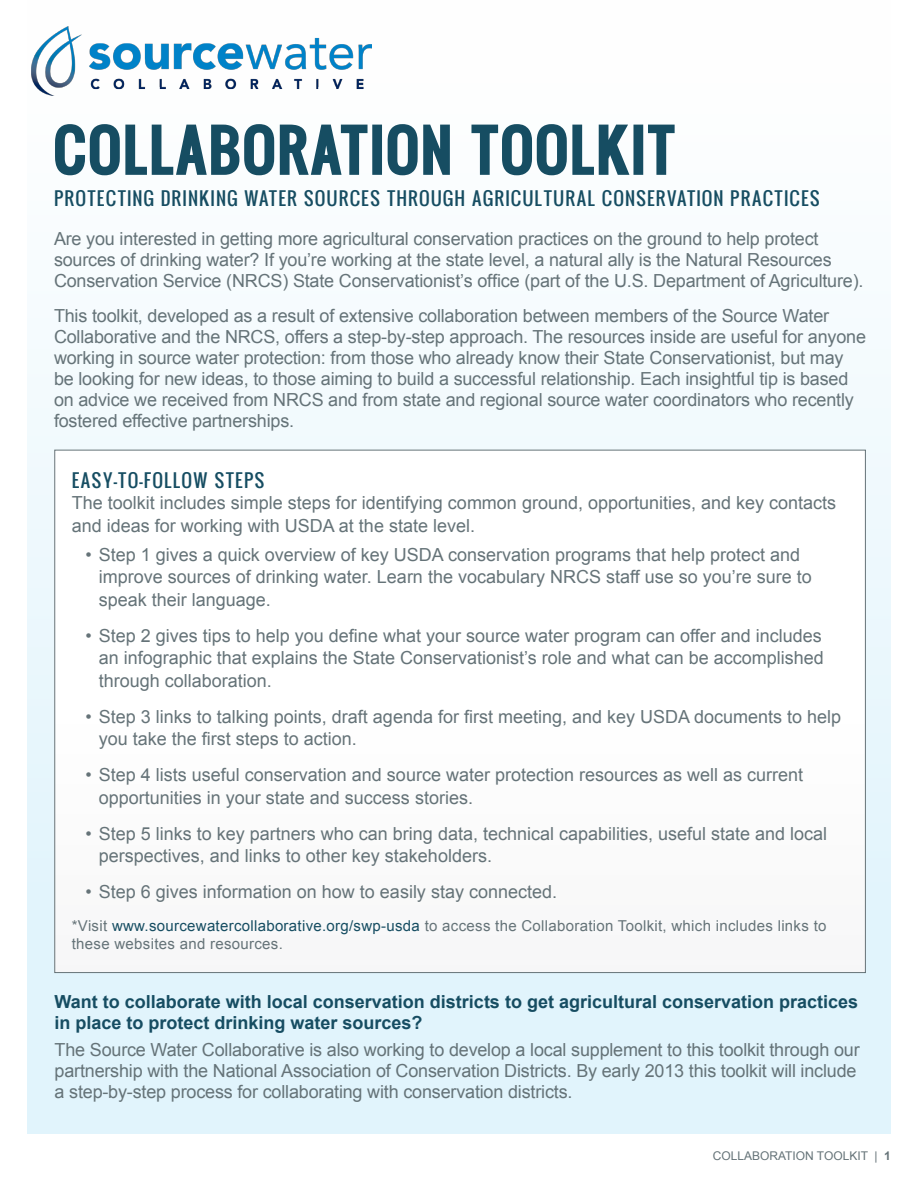
<style>
.page{position:relative;width:918px;height:1188px;background:#fff}
.page>*{position:absolute;margin:0;border:0;box-sizing:border-box;transform-origin:0 0}
.t1{font:54px "Oswald";letter-spacing:.05em;color:#164d62}
.t2{font:18px/21px "Arial";letter-spacing:-.01em;color:#657378}
.t3{font:700 18px/21px "Arial";color:#164d62}
.t4{font:18px "Oswald";letter-spacing:.05em;color:#164d62}
.t5{font:15px/18px "Arial";letter-spacing:.02em;color:#657378}
.t6{font:12px "Arial";color:#657378}
.s1{color:#164d62}
.s2{font-weight:700}
</style>
<div class="page">
<div style="left:27px;top:0;width:864px;height:1134px;background:linear-gradient(to bottom,#fefefe,#d9eff8)"></div>
<div style="left:55px;top:450px;width:810px;height:523px;background:#fff"></div>
<svg style="left:53px;top:118px;width:316px;height:59px"></svg>
<div style="left:372px;top:125px;width:10px;height:50px;border:3px solid #164d62"></div>
<svg style="left:386px;top:122px;width:65px;height:55px"></svg>
<svg style="left:470px;top:122px;width:162px;height:55px"></svg>
<div style="left:633px;top:125px;width:10px;height:50px;border:3px solid #164d62"></div>
<svg style="left:647px;top:123px;width:29px;height:53px"></svg>
<img style="left:27px;top:27px;width:344px;height:68px">
<p class="t1" style="left:54px;top:109px;width:622px">COLLABORATION TOOLKIT</p>
<p class="t4" style="left:54px;top:185px;width:768px">PROTECTING DRINKING WATER SOURCES THROUGH AGRICULTURAL CONSERVATION PRACTICES</p>
<p class="t2" style="left:54px;top:229px;width:811px">Are you interested in getting more agricultural conservation practices on the ground to help protect sources of drinking water? If you’re working at the state level, a natural ally is the Natural Resources<br>Conservation Service (NRCS) State Conservationist’s office (part of the U.S. Department of Agriculture).</p>
<p class="t2" style="left:54px;top:305px;width:814px">This toolkit, developed as a result of extensive collaboration between members of the Source Water Collaborative and the NRCS, offers a step-by-step approach. The resources inside are useful for anyone working in source water protection: from those who already know their State Conservationist, but may be looking for new ideas, to those aiming to build a successful relationship. Each insightful tip is based on advice we received from NRCS and from state and regional source water coordinators who recently fostered effective partnerships.</p>
<p class="t4" style="left:72px;top:466px;width:194px">EASY-TO-FOLLOW STEPS</p>
<p class="t2" style="left:72px;top:492px;width:766px;line-height:22.5px">The toolkit includes simple steps for identifying common ground, opportunities, and key contacts and ideas for working with USDA at the state level.</p>
<p class="t2" style="left:99px;top:543px;width:715px;line-height:22.5px;text-indent:-14px">• Step 1 gives a quick overview of key USDA conservation programs that help protect and improve sources of drinking water. Learn the vocabulary NRCS staff use so you’re sure to speak their language.</p>
<p class="t2" style="left:99px;top:624px;width:727px;line-height:22.5px;text-align:justify;text-indent:-14px">• Step 2 gives tips to help you define what your source water program can offer and includes an infographic that explains the State Conservationist’s role and what can be accomplished through collaboration.</p>
<p class="t2" style="left:99px;top:705px;width:744px;line-height:22.5px;text-indent:-14px">• Step 3 links to talking points, draft agenda for first meeting, and key USDA documents to help you take the first steps to action.</p>
<p class="t2" style="left:99px;top:764px;width:706px;line-height:22.5px;text-indent:-14px">• Step 4 lists useful conservation and source water protection resources as well as current opportunities in your state and success stories.</p>
<p class="t2" style="left:99px;top:822px;width:730px;line-height:22.5px;text-indent:-14px">• Step 5 links to key partners who can bring data, technical capabilities, useful state and local perspectives, and links to other key stakeholders.</p>
<p class="t2" style="left:85px;top:882px;width:473px">• Step 6 gives information on how to easily stay connected.</p>
<p class="t5" style="left:72px;top:917px;width:756px">*Visit <span class="s1">www.sourcewatercollaborative.org/swp-usda</span> to access the Collaboration Toolkit, which includes links to these websites and resources.</p>
<p class="t3" style="left:55px;top:991px;width:805px">Want to collaborate with local conservation districts to get agricultural conservation practices in place to protect drinking water sources?</p>
<p class="t2" style="left:55px;top:1040px;width:807px">The Source Water Collaborative is also working to develop a local supplement to this toolkit through our partnership with the National Association of Conservation Districts. By early 2013 this toolkit will include a step-by-step process for collaborating with conservation districts.</p>
<p class="t6" style="left:713px;top:1148px;width:180px">COLLABORATION TOOLKIT | <span class="s2">1</span></p>
</div>
